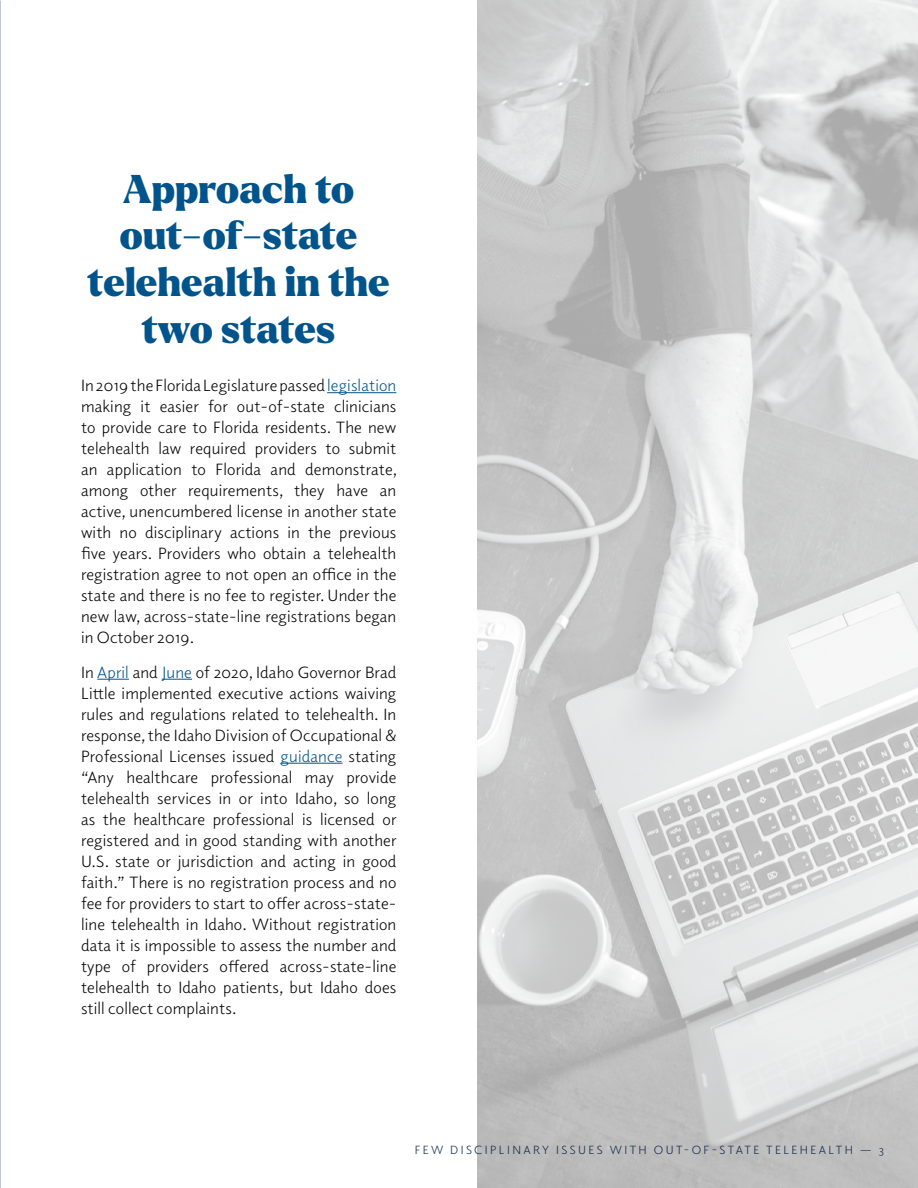
<style>
.page{position:relative;width:918px;height:1188px;background:#fff}
.page>*{position:absolute;margin:0;border:0;box-sizing:border-box;transform-origin:0 0}
.t1{font:900 39px/46.8px "Larken";color:#00548b;text-align:center}
.t2{font:16.5px/21px "Elido";letter-spacing:.01em;color:#000;text-align:justify}
.t3{font:12px "Elido";letter-spacing:.2em;color:#172c49}
.s1{color:#00548b}
</style>
<div class="page">
<img style="left:478px;top:0;width:440px;height:1188px">
<hr style="left:327px;top:392px;width:69px;height:1px;background:#00548b">
<hr style="left:97px;top:679px;width:32px;height:1px;background:#00548b">
<hr style="left:162px;top:679px;width:30px;height:1px;background:#00548b">
<hr style="left:281px;top:763px;width:62px;height:1px;background:#00548b">
<h1 class="t1" style="left:87px;top:167px;width:304px">Approach to out-of-state telehealth in the two states</h1>
<p class="t2" style="left:81px;top:374px;width:318px">In 2019 the Florida Legislature passed <span class="s1">legislation </span>making it easier for out-of-state clinicians to provide care to Florida residents. The new telehealth law required providers to submit an application to Florida and demonstrate, among other requirements, they have an active, unencumbered license in another state with no disciplinary actions in the previous five years. Providers who obtain a telehealth registration agree to not open an office in the state and there is no fee to register. Under the new law, across-state-line registrations began in October 2019.</p>
<p class="t2" style="left:81px;top:661px;width:317px">In <span class="s1">April</span> and <span class="s1">June</span> of 2020, Idaho Governor Brad Little implemented executive actions waiving rules and regulations related to telehealth. In response, the Idaho Division of Occupational &amp; Professional Licenses issued <span class="s1">guidance</span> stating “Any healthcare professional may provide telehealth services in or into Idaho, so long as the healthcare professional is licensed or registered and in good standing with another U.S. state or jurisdiction and acting in good faith.” There is no registration process and no fee for providers to start to offer across-state&shy;line telehealth in Idaho. Without registration data it is impossible to assess the number and type of providers offered across-state-line telehealth to Idaho patients, but Idaho does still collect complaints.</p>
<p class="t3" style="left:415px;top:1142px;width:471px">FEW DISCIPLINARY ISSUES WITH OUT-OF-STATE TELEHEALTH — 3</p>
</div>
